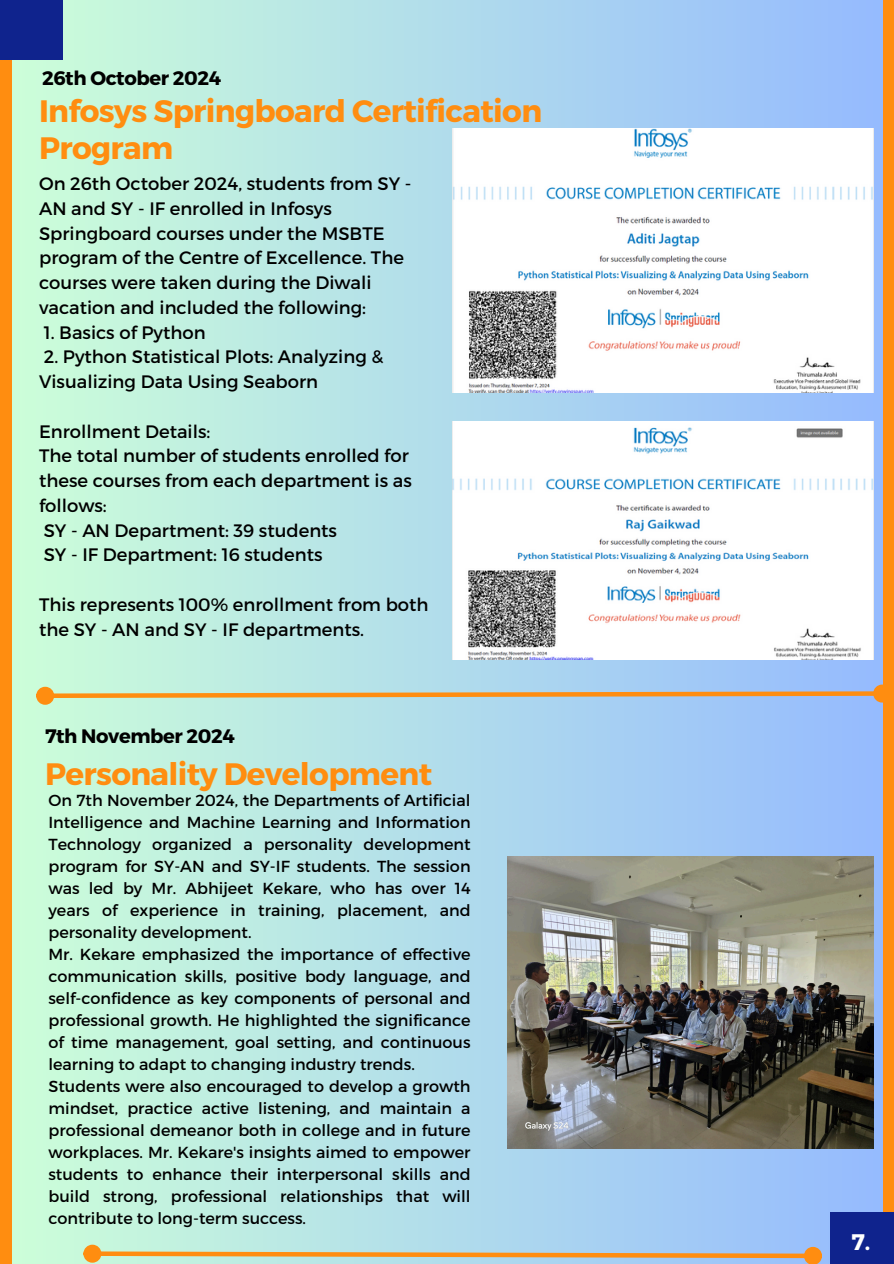
<style>
.page{position:relative;width:894px;height:1264px;background:#fff}
.page>*{position:absolute;margin:0;border:0;box-sizing:border-box;transform-origin:0 0}
.t1{font:700 30.9px/37.2px "Montserrat";letter-spacing:-.02em;color:#ff8d10}
.t2{font:700 22.5px "Montserrat";color:#fff}
.t3{font:700 19.5px "Montserrat";letter-spacing:-.02em;color:#000}
.t4{font:18px/24.8px "Montserrat";color:#000}
.t5{font:16.05px/22px "Montserrat";color:#000;text-align:justify}
</style>
<div class="page">
<div style="left:0;top:0;width:893px;height:1263px;background:linear-gradient(to right,#cdffd8,#95b9fe)"></div>
<div style="left:0;top:1px;width:12px;height:1262px;background:#ff8d10"></div>
<div style="left:0;top:0;width:63px;height:59px;background:#0f238d"></div>
<img style="left:507px;top:856px;width:366px;height:292px">
<div style="left:86px;top:1246px;width:13px;height:14px;background:#ff8d10;border-radius:50%"></div>
<div style="left:83px;top:1244px;width:18px;height:18px;border:4px solid #ff8d10;border-radius:50%"></div>
<svg style="left:96px;top:1246px;width:725px;height:17px;background:#c6c5ad"></svg>
<svg style="left:52px;top:689px;width:823px;height:11px;background:#d0ba91"></svg>
<div style="left:38px;top:689px;width:14px;height:13px;background:#ff8d10;border-radius:50%"></div>
<div style="left:36px;top:686px;width:18px;height:18px;border:5px solid #ff8d10;border-radius:50%"></div>
<div style="left:875px;top:686px;width:13px;height:14px;background:#ff8d10;border-radius:50%"></div>
<div style="left:872px;top:684px;width:18px;height:18px;border:5px solid #ff8d10;border-radius:50%"></div>
<img style="left:452px;top:421px;width:421px;height:238px">
<img style="left:452px;top:129px;width:421px;height:263px">
<div style="left:883px;top:0;width:10px;height:1263px;background:#ff8d10"></div>
<div style="left:829px;top:1212px;width:64px;height:51px;background:#0f238d"></div>
<p class="t3" style="left:42px;top:65px;width:180px">26th October 2024</p>
<h4 class="t1" style="left:39px;top:91px;width:504px">Infosys Springboard Certification<br>Program</h4>
<p class="t4" style="left:39px;top:170px;width:374px">On 26th October 2024, students from SY - AN and SY - IF enrolled in Infosys Springboard courses under the MSBTE program of the Centre of Excellence. The courses were taken during the Diwali vacation and included the following:</p>
<p class="t4" style="left:44px;top:319px;width:163px">1. Basics of Python</p>
<p class="t4" style="left:39px;top:343px;width:346px">2. Python Statistical Plots: Analyzing &amp;<br>Visualizing Data Using Seaborn</p>
<h3 class="t4" style="left:39px;top:418px;width:374px">Enrollment Details:<br>The total number of students enrolled for these courses from each department is as follows:<br>SY - AN Department: 39 students<br>SY - IF Department: 16 students</h3>
<h1 class="t4" style="left:39px;top:591px;width:391px">This represents 100% enrollment from both the SY - AN and SY - IF departments.</h1>
<h4 class="t3" style="left:45px;top:723px;width:191px">7th November 2024</h4>
<h4 class="t1" style="left:45px;top:753px;width:388px">Personality Development</h4>
<h3 class="t5" style="left:48px;top:788px;width:423px">On 7th November 2024, the Departments of Artificial Intelligence and Machine Learning and Information Technology organized a personality development program for SY-AN and SY-IF students. The session was led by Mr. Abhijeet Kekare, who has over 14 years of experience in training, placement, and personality development.</h3>
<h1 class="t5" style="left:48px;top:942px;width:423px">Mr. Kekare emphasized the importance of effective communication skills, positive body language, and self-confidence as key components of personal and professional growth. He highlighted the significance of time management, goal setting, and continuous learning to adapt to changing industry trends.</h1>
<p class="t5" style="left:48px;top:1074px;width:423px">Students were also encouraged to develop a growth mindset, practice active listening, and maintain a professional demeanor both in college and in future workplaces. Mr. Kekare's insights aimed to empower students to enhance their interpersonal skills and build strong, professional relationships that will contribute to long-term success.</p>
<p class="t2" style="left:851px;top:1227px;width:20px">7.</p>
</div>
